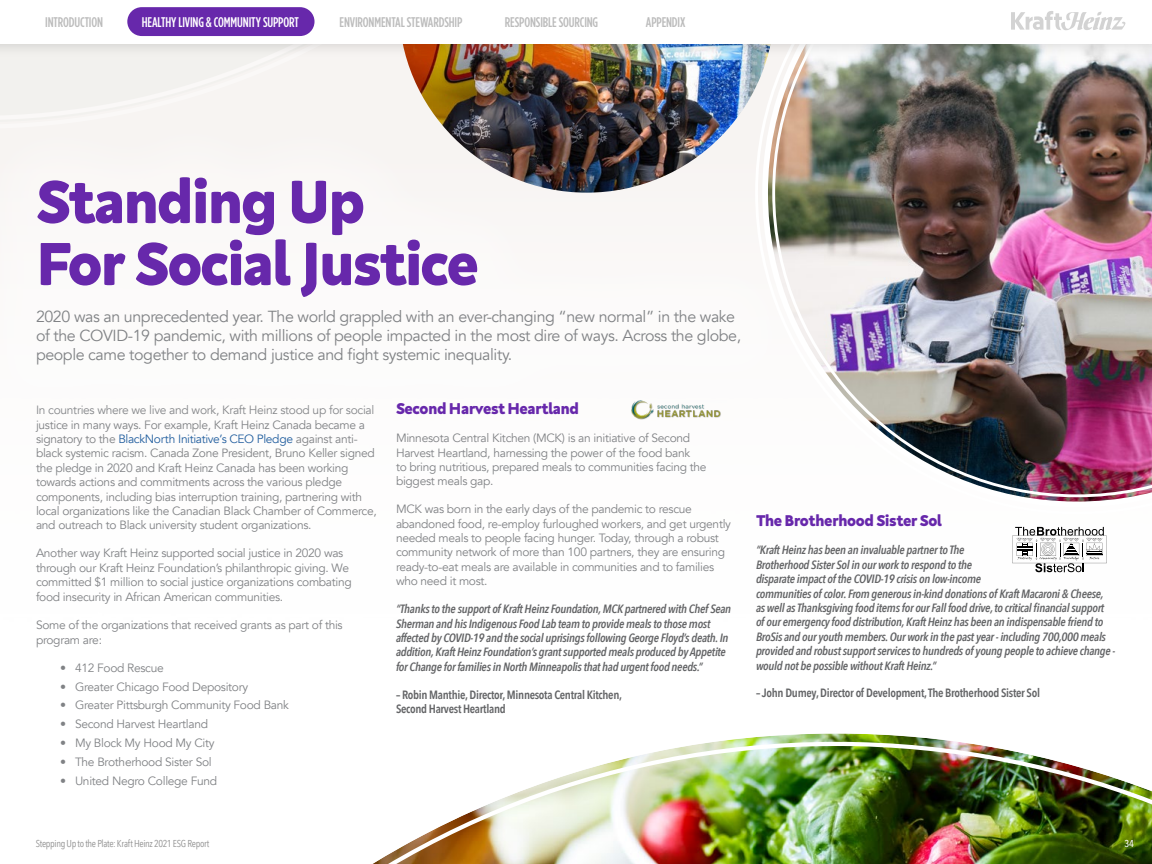
<style>
.page{position:relative;width:1152px;height:864px;background:#fff}
.page>*{position:absolute;margin:0;border:0;box-sizing:border-box;transform-origin:0 0}
.t1{font:800 62px/62px "Neufreit";letter-spacing:-.04em;color:#6728ab}
.t2{font:16px/19.2px "Avenir";letter-spacing:-.025em;color:#808285}
.t3{font:800 16px "Neufreit";letter-spacing:-.025em;color:#6728ab}
.t4{font:500 14px "Gotham Condensed";letter-spacing:-.01em;color:#bcbcbc}
.t5{font:500 14px "Gotham Condensed";letter-spacing:-.01em;color:#fff}
.t6{font:12px/14.4px "Avenir";letter-spacing:-.025em;color:#808285}
.t7{font:italic 600 12px/14.4px "Avenir Next Condensed";letter-spacing:-.025em;color:#636466}
.t8{font:600 12px/14.4px "Avenir Next Condensed";letter-spacing:-.025em;color:#636466}
.t9{font:10px "Avenir Next Condensed";letter-spacing:-.03em;color:#919191}
.t10{font:500 10px "Avenir Next Condensed";color:#fff}
.s1{color:#215e9e}
</style>
<div class="page">
<svg style="left:730px;top:733px;width:212px;height:7px"></svg>
<img style="left:373px;top:740px;width:779px;height:124px">
<img style="left:772px;top:58px;width:380px;height:439px">
<img style="left:399px;top:58px;width:376px;height:135px">
<img style="left:0;top:58px;width:725px;height:73px">
<img style="left:0;top:58px;width:716px;height:64px">
<img style="left:631px;top:400px;width:90px;height:20px">
<svg style="left:1012px;top:527px;width:95px;height:45px"></svg>
<div style="left:0;top:0;width:1152px;height:58px;background:#000;opacity:.19"></div>
<div style="left:0;top:0;width:1152px;height:43px;background:#fff"></div>
<div style="left:127px;top:7px;width:188px;height:29px;background:#6728ab;border-radius:14px"></div>
<svg style="left:1011px;top:11px;width:115px;height:20px"></svg>
<p class="t4" style="left:45px;top:14px;width:59px">INTRODUCTION</p>
<p class="t5" style="left:142px;top:14px;width:159px">HEALTHY LIVING &amp; COMMUNITY SUPPORT</p>
<p class="t4" style="left:340px;top:14px;width:124px">ENVIRONMENTAL STEWARDSHIP</p>
<p class="t4" style="left:505px;top:14px;width:95px">RESPONSIBLE SOURCING</p>
<p class="t4" style="left:646px;top:14px;width:41px">APPENDIX</p>
<p class="t1" style="left:36px;top:169px;width:444px">Standing Up<br>For Social Justice</p>
<p class="t2" style="left:36px;top:307px;width:707px">2020 was an unprecedented year. The world grappled with an ever-changing “new normal” in the wake of the COVID-19 pandemic, with millions of people impacted in the most dire of ways. Across the globe, people came together to demand justice and fight systemic inequality.</p>
<p class="t3" style="left:396px;top:399px;width:185px">Second Harvest Heartland</p>
<p class="t6" style="left:396px;top:431px;width:312px">Minnesota Central Kitchen (MCK) is an initiative of Second Harvest Heartland, harnessing the power of the food bank<br>to bring nutritious, prepared meals to communities facing the biggest meals gap.</p>
<p class="t6" style="left:396px;top:502px;width:337px">MCK was born in the early days of the pandemic to rescue abandoned food, re-employ furloughed workers, and get urgently needed meals to people facing hunger. Today, through a robust community network of more than 100 partners, they are ensuring ready-to-eat meals are available in communities and to families who need it most.</p>
<p class="t7" style="left:396px;top:602px;width:337px">“Thanks to the support of Kraft Heinz Foundation, MCK partnered with Chef Sean Sherman and his Indigenous Food Lab team to provide meals to those most affected by COVID-19 and the social uprisings following George Floyd’s death. In addition, Kraft Heinz Foundation’s grant supported meals produced by Appetite for Change for families in North Minneapolis that had urgent food needs.”</p>
<p class="t8" style="left:396px;top:687px;width:228px">– Robin Manthie, Director, Minnesota Central Kitchen,<br>Second Harvest Heartland</p>
<p class="t6" style="left:36px;top:403px;width:342px">In countries where we live and work, Kraft Heinz stood up for social justice in many ways. For example, Kraft Heinz Canada became a signatory to the <span class="s1">BlackNorth Initiative’s CEO Pledge</span> against anti&shy;black systemic racism. Canada Zone President, Bruno Keller signed the pledge in 2020 and Kraft Heinz Canada has been working towards actions and commitments across the various pledge components, including bias interruption training, partnering with local organizations like the Canadian Black Chamber of Commerce, and outreach to Black university student organizations.</p>
<p class="t6" style="left:36px;top:546px;width:317px">Another way Kraft Heinz supported social justice in 2020 was through our Kraft Heinz Foundation’s philanthropic giving. We committed $1 million to social justice organizations combating food insecurity in African American communities.</p>
<p class="t6" style="left:36px;top:618px;width:308px">Some of the organizations that received grants as part of this program are:</p>
<p class="t6" style="left:60px;top:660px;width:105px">• 412 Food Rescue</p>
<p class="t6" style="left:60px;top:679px;width:190px">• Greater Chicago Food Depository</p>
<p class="t6" style="left:60px;top:698px;width:231px">• Greater Pittsburgh Community Food Bank</p>
<p class="t6" style="left:60px;top:717px;width:150px">• Second Harvest Heartland</p>
<p class="t6" style="left:60px;top:736px;width:156px">• My Block My Hood My City</p>
<p class="t6" style="left:60px;top:755px;width:153px">• The Brotherhood Sister Sol</p>
<p class="t6" style="left:60px;top:774px;width:159px">• United Negro College Fund</p>
<p class="t3" style="left:756px;top:511px;width:188px">The Brotherhood Sister Sol</p>
<p class="t7" style="left:756px;top:543px;width:361px">“Kraft Heinz has been an invaluable partner to The<br>Brotherhood Sister Sol in our work to respond to the<br>disparate impact of the COVID-19 crisis on low-income<br>communities of color. From generous in-kind donations of Kraft Macaroni &amp; Cheese, as well as Thanksgiving food items for our Fall food drive, to critical financial support of our emergency food distribution, Kraft Heinz has been an indispensable friend to BroSis and our youth members. Our work in the past year - including 700,000 meals provided and robust support services to hundreds of young people to achieve change - would not be possible without Kraft Heinz.”</p>
<p class="t8" style="left:756px;top:686px;width:286px">– John Dumey, Director of Development, The Brotherhood Sister Sol</p>
<p class="t9" style="left:36px;top:835px;width:175px">Stepping Up to the Plate: Kraft Heinz 2021 ESG Report</p>
<p class="t10" style="left:1124px;top:837px;width:11px">34</p>
</div>
